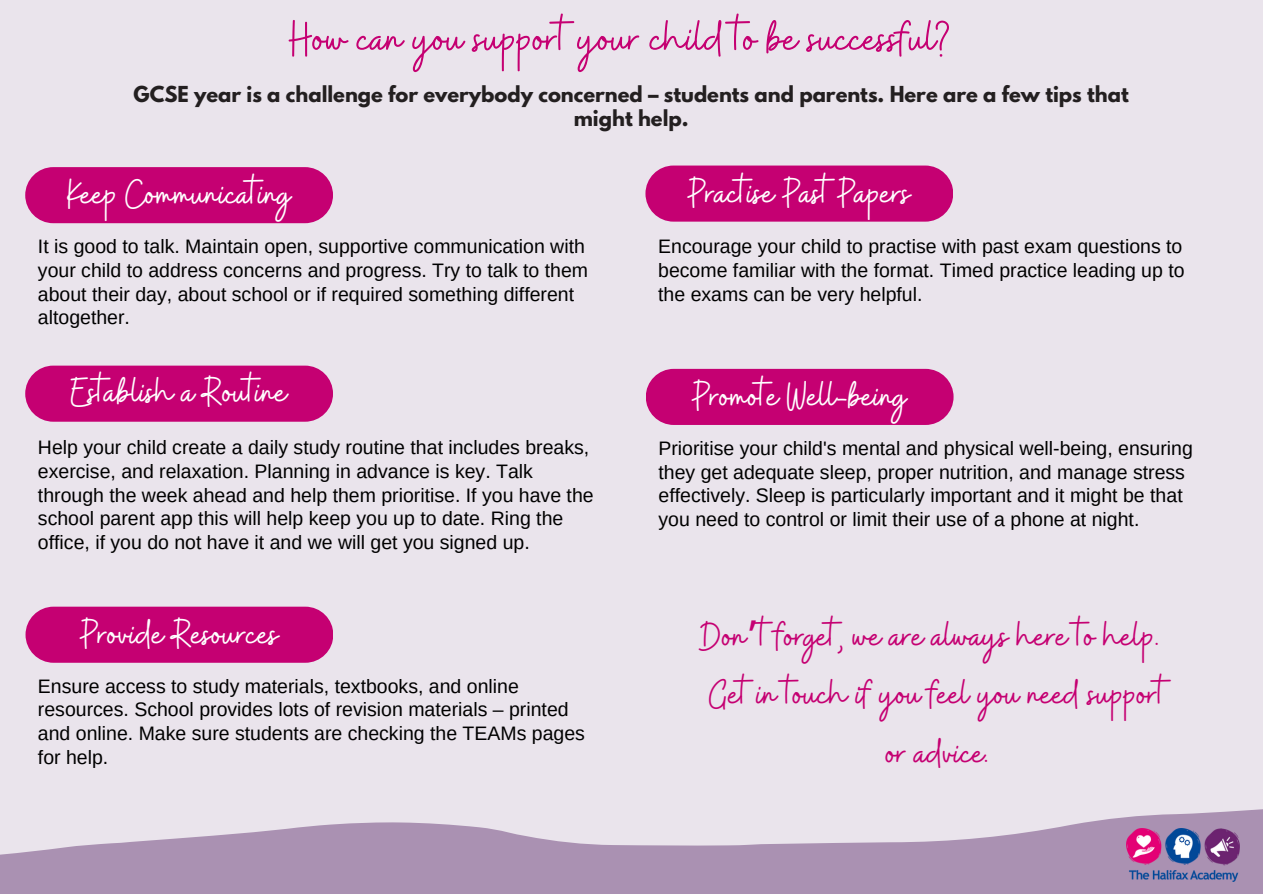
<style>
.page{position:relative;width:1263px;height:894px;background:#fff}
.page>*{position:absolute;margin:0;border:0;box-sizing:border-box;transform-origin:0 0}
.t1{font:50.85px "Buffalo";color:#c50072}
.t2{font:41.85px "Buffalo";color:#fff}
.t3{font:41.85px/58.5px "Buffalo";color:#c50072;text-align:center}
.t4{font:19.5px/23.5px "Arimo";color:#000}
.t5{font:700 19.5px/23.5px "League Spartan";color:#231f20;text-align:center}
.s1{font-family:"Noto Sans Gurmukhi"}
</style>
<div class="page">
<div style="left:0;top:0;width:1263px;height:893px;background:#eae4ec"></div>
<svg style="left:0;top:809px;width:1263px;height:84px;fill:#aa91b2"></svg>
<img style="left:1126px;top:828px;width:114px;height:52px">
<div style="left:25px;top:167px;width:308px;height:56px;background:#c50072;border-radius:28px"></div>
<div style="left:25px;top:365px;width:308px;height:56px;background:#c50072;border-radius:28px"></div>
<div style="left:26px;top:606px;width:307px;height:56px;background:#c50072;border-radius:28px"></div>
<div style="left:645px;top:165px;width:308px;height:56px;background:#c50072;border-radius:28px"></div>
<div style="left:646px;top:369px;width:307px;height:56px;background:#c50072;border-radius:28px"></div>
<p class="t1" style="left:289px;top:6px;width:662px">How can you support your child to be successful?</p>
<p class="t5" style="left:134px;top:85px;width:997px">GCSE year is a challenge for everybody concerned – students and parents. Here are a few tips that might help.</p>
<p class="t2" style="left:67px;top:167px;width:225px">Keep Communicating</p>
<p class="t4" style="left:38px;top:235px;width:552px">It is good to talk. Maintain open, supportive communication with your child to address concerns and progress. Try to talk to them about their day, about school or if required something different altogether.</p>
<p class="t2" style="left:71px;top:365px;width:218px">Establish a Routine</p>
<p class="t4" style="left:38px;top:435px;width:557px">Help your child create a daily study routine that includes breaks, exercise, and relaxation. Planning in advance is key. Talk through the week ahead and help them prioritise. If you have the school parent app this will help keep you up to date. Ring the office, if you do not have it and we will get you signed up.</p>
<p class="t2" style="left:80px;top:606px;width:200px">Provide Resources</p>
<p class="t4" style="left:38px;top:674px;width:548px">Ensure access to study materials, textbooks, and online resources. School provides lots of revision materials – printed and online. Make sure students are checking the TEAMs pages for help.</p>
<p class="t2" style="left:688px;top:166px;width:224px">Practise Past Papers</p>
<p class="t4" style="left:658px;top:235px;width:528px;text-align:justify">Encourage your child to practise with past exam questions to become familiar with the format. Timed practice leading up to the exams can be very helpful.</p>
<p class="t2" style="left:692px;top:369px;width:216px">Promote Well-being</p>
<p class="t4" style="left:658px;top:436px;width:536px">Prioritise your child's mental and physical well-being, ensuring they get adequate sleep, proper nutrition, and manage stress effectively. Sleep is particularly important and it might be that you need to control or limit their use of a phone at night.</p>
<p class="t3" style="left:700px;top:609px;width:466px">Don<span class="s1">’</span>t forget, we are always here to help.<br>Get in touch if you feel you need support or advice.</p>
</div>
